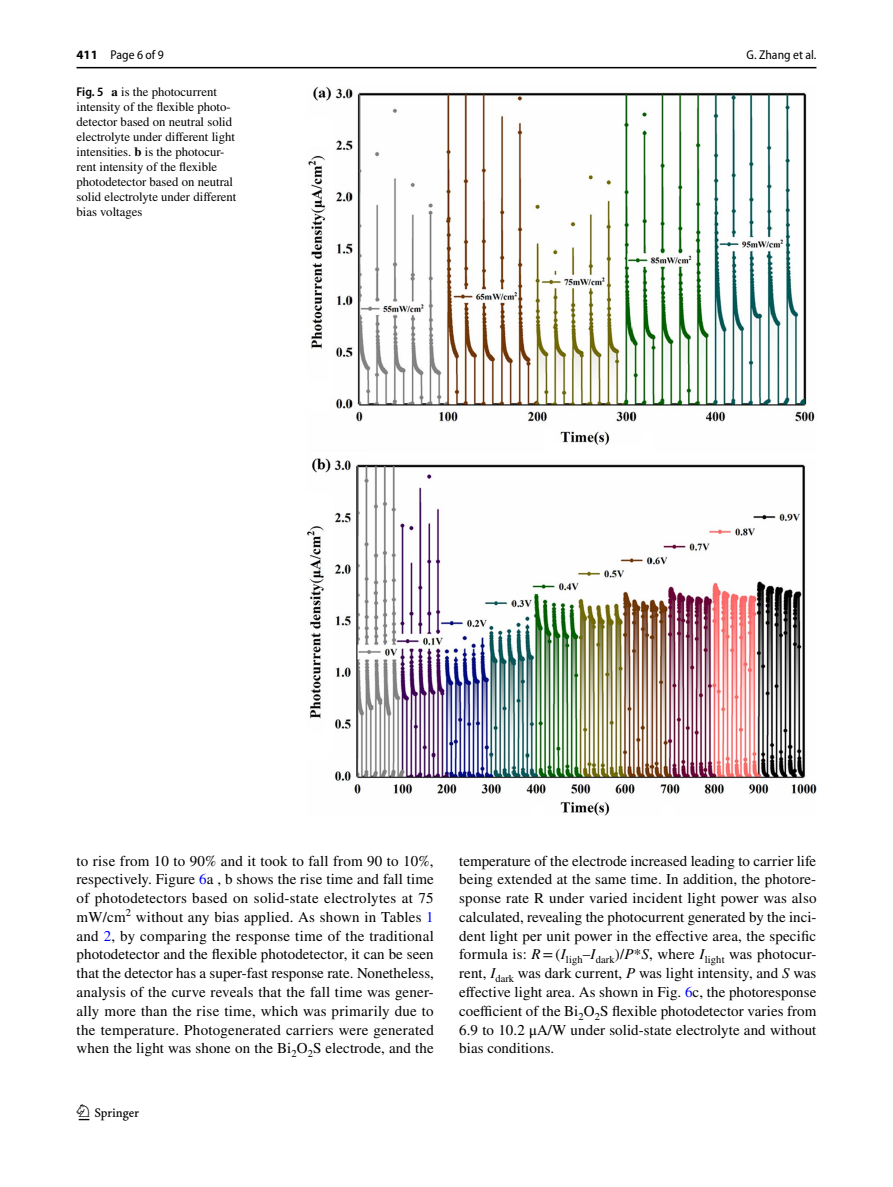
<style>
.page{position:relative;width:893px;height:1187px;background:#fff}
.page>*{position:absolute;margin:0;border:0;box-sizing:border-box;transform-origin:0 0}
.t1{font:22.5px "Springnew Regular 2";color:#000}
.t2{font:15px/18.8px "STIX";letter-spacing:.005em;color:#000;text-align:justify}
.t3{font:12.75px/15px "STIX";color:#000}
.t4{font:semi-condensed 12.75px "Myriad Pro";color:#000}
.s1{font-weight:700;font-stretch:normal}
.s2{font-family:"Myriad Pro";font-weight:600;font-stretch:semi-condensed}
.s3{font-weight:700}
.s4{color:#00f}
.s5{font-style:italic}
</style>
<div class="page">
<hr style="left:77px;top:67px;width:739px;height:1px;background:#000">
<img style="left:307px;top:87px;width:509px;height:728px">
<p class="t4" style="left:77px;top:48px;width:89px"><span class="s1">411</span> Page 6 of 9</p>
<p class="t3" style="left:77px;top:85px;width:161px"><span class="s2">Fig. 5</span> <span class="s3">a</span> is the photocurrent intensity of the flexible photo&shy;detector based on neutral solid electrolyte under different light intensities. <span class="s3">b</span> is the photocur&shy;rent intensity of the flexible photodetector based on neutral solid electrolyte under different bias voltages</p>
<p class="t4" style="left:747px;top:48px;width:71px">G. Zhang et al.</p>
<p class="t2" style="left:77px;top:852px;width:359px">to rise from 10 to 90% and it took to fall from 90 to 10%, respectively. Figure <span class="s4">6</span>a , b shows the rise time and fall time of photodetectors based on solid-state electrolytes at 75 mW/cm<sup>2</sup> without any bias applied. As shown in Tables <span class="s4">1 </span>and <span class="s4">2</span>, by comparing the response time of the traditional photodetector and the flexible photodetector, it can be seen that the detector has a super-fast response rate. Nonetheless, analysis of the curve reveals that the fall time was gener&shy;ally more than the rise time, which was primarily due to the temperature. Photogenerated carriers were generated when the light was shone on the Bi<sub>2</sub>O<sub>2</sub>S electrode, and the</p>
<p class="t2" style="left:459px;top:852px;width:359px">temperature of the electrode increased leading to carrier life being extended at the same time. In addition, the photore&shy;sponse rate R under varied incident light power was also calculated, revealing the photocurrent generated by the inci&shy;dent light per unit power in the effective area, the specific formula is: <span class="s5">R</span>=(<span class="s5">I</span><sub>ligh</sub>–<span class="s5">I</span><sub>dark</sub>)/<span class="s5">P</span>*<span class="s5">S</span>, where <span class="s5">I</span><sub>light</sub> was photocur&shy;rent, <span class="s5">I</span><sub>dark</sub> was dark current, <span class="s5">P</span> was light intensity, and <span class="s5">S</span> was effective light area. As shown in Fig. <span class="s4">6</span>c, the photoresponse coefficient of the Bi<sub>2</sub>O<sub>2</sub>S flexible photodetector varies from 6.9 to 10.2 μA/W under solid-state electrolyte and without bias conditions.</p>
<h1 class="t1" style="left:79px;top:1104px;width:62px">1 3</h1>
</div>
